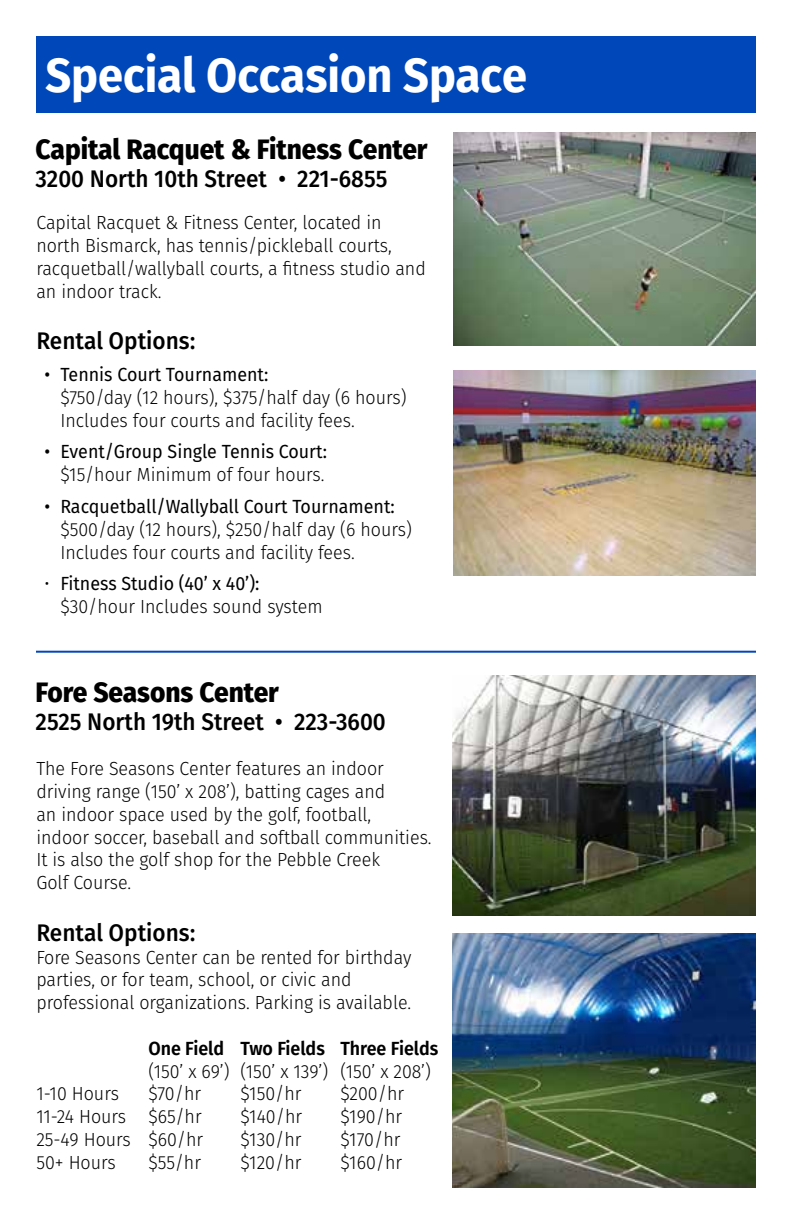
<style>
.page{position:relative;width:792px;height:1224px;background:#fff}
.page>*{position:absolute;margin:0;border:0;box-sizing:border-box;transform-origin:0 0}
.t1{font:700 48px "Fira Sans OT";color:#fff;scale:.94 1}
.t2{font:800 28px "Fira Sans";color:#000;scale:.94 1}
.t3{font:500 24px "Fira Sans";color:#000;scale:.94 1}
.t4{font:24px "Fira Sans OT Medium";color:#000;scale:.94 1}
.t5{font:300 19px/22.8px "Fira Sans";color:#000;scale:.94 1}
.t6{font:19px "Fira Sans";color:#000;scale:.94 1}
.t7{font:600 19px "Fira Sans";color:#000;scale:.94 1}
.s1{font-weight:400}
</style>
<div class="page">
<img style="left:453px;top:675px;width:303px;height:241px">
<img style="left:453px;top:933px;width:303px;height:255px">
<img style="left:454px;top:371px;width:302px;height:204px">
<img style="left:454px;top:132px;width:302px;height:214px">
<div style="left:36px;top:36px;width:720px;height:76px;background:#0047ba"></div>
<hr style="left:36px;top:651px;width:720px;height:2px;background:#0047ba">
<h1 class="t1" style="left:45px;top:42px;width:514px">Special Occasion Space</h1>
<h2 class="t2" style="left:36px;top:125px;width:419px">Capital Racquet &amp; Fitness Center</h2>
<p class="t3" style="left:36px;top:160px;width:376px">3200 North 10th Street • 221-6855</p>
<p class="t5" style="left:36px;top:211px;width:416px">Capital Racquet &amp; Fitness Center, located in north Bismarck, has tennis/pickleball courts, racquetball/wallyball courts, a fitness studio and an indoor track.</p>
<p class="t4" style="left:36px;top:324px;width:171px">Rental Options:</p>
<p class="t6" style="left:44px;top:360px;width:240px">• Tennis Court Tournament:</p>
<p class="t5" style="left:60px;top:386px;width:370px">$750/day (12 hours), $375/half day (6 hours)<br>Includes four courts and facility fees.</p>
<p class="t6" style="left:44px;top:437px;width:302px">• Event/Group Single Tennis Court:</p>
<p class="t5" style="left:60px;top:463px;width:283px">$15/hour Minimum of four hours.</p>
<p class="t6" style="left:44px;top:492px;width:374px">• Racquetball/Wallyball Court Tournament:</p>
<p class="t5" style="left:60px;top:518px;width:375px">$500/day (12 hours), $250/half day (6 hours)<br>Includes four courts and facility fees.</p>
<p class="t5" style="left:60px;top:572px;width:280px;text-indent:-16px">• <span class="s1">Fitness Studio (40’ x 40’): </span>$30/hour Includes sound system</p>
<h2 class="t2" style="left:36px;top:668px;width:260px">Fore Seasons Center</h2>
<p class="t3" style="left:36px;top:703px;width:374px">2525 North 19th Street • 223-3600</p>
<p class="t5" style="left:36px;top:757px;width:422px">The Fore Seasons Center features an indoor driving range (150’ x 208’), batting cages and<br>an indoor space used by the golf, football,<br>indoor soccer, baseball and softball communities.<br>It is also the golf shop for the Pebble Creek<br>Golf Course.</p>
<p class="t4" style="left:36px;top:916px;width:171px">Rental Options:</p>
<p class="t5" style="left:36px;top:945px;width:400px">Fore Seasons Center can be rented for birthday parties, or for team, school, or civic and professional organizations. Parking is available.</p>
<p class="t7" style="left:148px;top:1033px;width:310px">One Field Two Fields Three Fields</p>
<p class="t5" style="left:148px;top:1059px;width:302px">(150’ x 69’) (150’ x 139’) (150’ x 208’)</p>
<p class="t5" style="left:36px;top:1082px;width:89px">1-10 Hours</p>
<p class="t5" style="left:148px;top:1082px;width:58px">$70/hr</p>
<p class="t5" style="left:240px;top:1082px;width:67px">$150/hr</p>
<p class="t5" style="left:340px;top:1082px;width:69px">$200/hr</p>
<p class="t5" style="left:36px;top:1105px;width:177px">11-24 Hours $65/hr</p>
<p class="t5" style="left:240px;top:1105px;width:67px">$140/hr</p>
<p class="t5" style="left:340px;top:1105px;width:67px">$190/hr</p>
<p class="t5" style="left:36px;top:1128px;width:179px">25-49 Hours $60/hr</p>
<p class="t5" style="left:240px;top:1128px;width:67px">$130/hr</p>
<p class="t5" style="left:340px;top:1128px;width:65px">$170/hr</p>
<p class="t5" style="left:36px;top:1151px;width:86px">50+ Hours</p>
<p class="t5" style="left:148px;top:1151px;width:58px">$55/hr</p>
<p class="t5" style="left:240px;top:1151px;width:66px">$120/hr</p>
<p class="t5" style="left:340px;top:1151px;width:67px">$160/hr</p>
</div>
